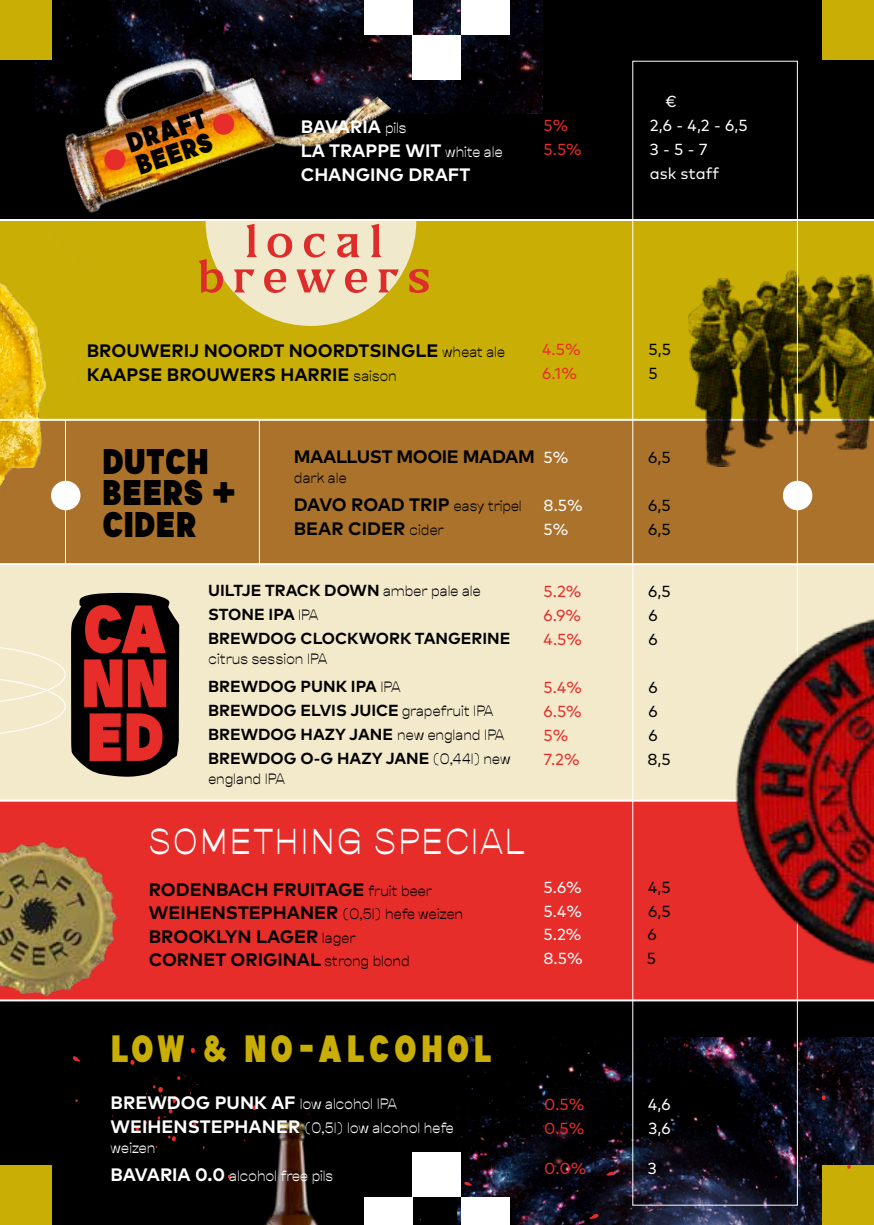
<style>
.page{position:relative;width:874px;height:1225px;background:#fff}
.page>*{position:absolute;margin:0;border:0;box-sizing:border-box;transform-origin:0 0}
.t1{font:37.8px "Funkturm";letter-spacing:.125em;color:#c8ae05;scale:.9 1}
.t2{font:300 36px "Opposit";letter-spacing:.035em;color:#fff}
.t3{font:35.4px/31.4px "Funkturm";color:#000}
.t4{font:27.6px/24.4px "Funkturm";color:#000}
.t5{font:700 18px/24px "Mark Pro";color:#000}
.t6{font:700 18px/24px "Mark Pro";color:#fff}
.t7{font:700 18px "Mark Pro";letter-spacing:-.02em;color:#000}
.t8{font:700 16px/24px "Mark Pro";color:#000}
.t9{font:16px/24px "Mark Pro";color:#fff}
.t10{font:16px "Mark Pro";color:#e62d2a}
.t11{font:16px "Mark Pro";color:#000}
.t12{font:16px "Mark Pro";color:#e62e2b}
.t13{font:300 15px/20px "Opposit";letter-spacing:-.04em;color:#fff}
.t14{font:300 15px "Opposit";letter-spacing:-.04em;color:#000}
.s1{font-family:"Opposit";font-weight:300;font-size:15px}
.s2{font-family:"Mark Pro";font-weight:700;font-size:18px}
</style>
<div class="page">
<div style="left:0;top:1001px;width:873px;height:224px;background:#000"></div>
<img style="left:457px;top:1037px;width:416px;height:188px">
<div style="left:461px;top:1197px;width:48px;height:28px;background:#fff"></div>
<div style="left:364px;top:1197px;width:48px;height:28px;background:#fff"></div>
<div style="left:412px;top:1152px;width:49px;height:45px;background:#fff"></div>
<svg style="left:73px;top:1056px;width:7px;height:5px"></svg>
<svg style="left:464px;top:1181px;width:7px;height:4px"></svg>
<svg style="left:190px;top:1047px;width:5px;height:6px"></svg>
<svg style="left:130px;top:1060px;width:5px;height:5px"></svg>
<svg style="left:252px;top:1105px;width:5px;height:5px"></svg>
<svg style="left:135px;top:1126px;width:4px;height:5px"></svg>
<svg style="left:227px;top:1174px;width:4px;height:5px"></svg>
<svg style="left:168px;top:1135px;width:10px;height:6px"></svg>
<svg style="left:153px;top:1074px;width:45px;height:52px"></svg>
<div style="left:0;top:563px;width:873px;height:237px;background:#f2eacb"></div>
<div style="left:0;top:800px;width:873px;height:199px;background:#e62d2a"></div>
<div style="left:822px;top:1165px;width:51px;height:60px;background:#c8ae05"></div>
<div style="left:0;top:1165px;width:51px;height:60px;background:#c8ae05"></div>
<div style="left:0;top:220px;width:873px;height:200px;background:#c8ae05"></div>
<div style="left:0;top:0;width:873px;height:220px;background:#000"></div>
<div style="left:0;top:420px;width:873px;height:144px;background:#aa722b"></div>
<img style="left:436px;top:0;width:106px;height:113px">
<img style="left:0;top:394px;width:108px;height:117px">
<hr style="left:0;top:219px;width:873px;height:2px;background:#fff">
<hr style="left:0;top:419px;width:873px;height:2px;background:#fff">
<hr style="left:0;top:563px;width:873px;height:2px;background:#fff">
<img style="left:687px;top:270px;width:186px;height:197px">
<div style="left:822px;top:0;width:51px;height:60px;background:#c8ae05"></div>
<hr style="left:259px;top:420px;width:1px;height:144px;background:#fff">
<hr style="left:65px;top:420px;width:1px;height:144px;background:#fff">
<svg style="left:589px;top:1213px;width:9px;height:6px"></svg>
<svg style="left:606px;top:1171px;width:7px;height:4px"></svg>
<svg style="left:821px;top:1095px;width:4px;height:5px"></svg>
<svg style="left:846px;top:1164px;width:4px;height:5px"></svg>
<div style="left:461px;top:0;width:48px;height:35px;background:#fff"></div>
<div style="left:412px;top:35px;width:49px;height:44px;background:#fff"></div>
<hr style="left:0;top:799px;width:873px;height:2px;background:#fff">
<img style="left:0;top:841px;width:117px;height:155px">
<img style="left:264px;top:1123px;width:54px;height:102px">
<img style="left:723px;top:601px;width:150px;height:380px">
<svg style="left:0;top:593px;width:179px;height:183px"></svg>
<div style="left:782px;top:481px;width:30px;height:29px;background:#fff;border-radius:50%"></div>
<div style="left:51px;top:481px;width:29px;height:29px;background:#fff;border-radius:50%"></div>
<img style="left:0;top:0;width:436px;height:394px">
<svg style="left:103px;top:148px;width:23px;height:23px"></svg>
<svg style="left:212px;top:112px;width:23px;height:24px"></svg>
<svg style="left:198px;top:221px;width:230px;height:105px"></svg>
<h3 class="t4" style="left:124px;top:133px;width:84px;rotate:-19deg">DRAFT<br>BEERS</h3>
<p class="t6" style="left:300px;top:113px;width:203px">BAVARIA <span class="s1">pils<br></span>LA TRAPPE WIT <span class="s1">white ale<br></span>CHANGING DRAFT</p>
<p class="t9" style="left:665px;top:88px;width:13px">€</p>
<p class="t10" style="left:543px;top:113px;width:26px">5%</p>
<p class="t9" style="left:649px;top:112px;width:99px">2,6 - 4,2 - 6,5</p>
<p class="t10" style="left:543px;top:137px;width:40px">5.5%</p>
<p class="t9" style="left:649px;top:136px;width:71px">3 - 5 - 7 ask staff</p>
<p class="t5" style="left:87px;top:337px;width:419px">BROUWERIJ NOORDT NOORDTSINGLE <span class="s1">wheat ale<br></span>KAAPSE BROUWERS HARRIE <span class="s1">saison</span></p>
<p class="t10" style="left:542px;top:337px;width:40px">4.5%</p>
<p class="t11" style="left:648px;top:337px;width:24px">5,5</p>
<p class="t10" style="left:542px;top:361px;width:36px">6.1%</p>
<p class="t11" style="left:648px;top:361px;width:11px">5</p>
<h3 class="t3" style="left:102px;top:447px;width:134px">DUTCH<br>BEERS +<br>CIDER</h3>
<p class="t7" style="left:293px;top:443px;width:242px">MAALLUST MOOIE MADAM</p>
<p class="t14" style="left:293px;top:469px;width:54px">dark ale</p>
<p class="t5" style="left:293px;top:491px;width:230px">DAVO ROAD TRIP <span class="s1">easy tripel<br></span>BEAR CIDER <span class="s1">cider</span></p>
<p class="t9" style="left:543px;top:444px;width:26px">5%</p>
<p class="t11" style="left:648px;top:445px;width:24px">6,5</p>
<p class="t9" style="left:543px;top:492px;width:41px">8.5%</p>
<p class="t11" style="left:648px;top:493px;width:24px">6,5</p>
<p class="t9" style="left:543px;top:516px;width:26px">5%</p>
<p class="t11" style="left:648px;top:517px;width:24px">6,5</p>
<p class="t8" style="left:208px;top:577px;width:304px">UILTJE TRACK DOWN <span class="s1">amber pale ale<br></span>STONE IPA <span class="s1">IPA<br></span>BREWDOG CLOCKWORK TANGERINE</p>
<p class="t14" style="left:208px;top:650px;width:121px">citrus session IPA</p>
<p class="t8" style="left:208px;top:673px;width:304px">BREWDOG PUNK IPA <span class="s1">IPA<br></span>BREWDOG ELVIS JUICE <span class="s1">grapefruit IPA<br></span>BREWDOG HAZY JANE <span class="s1">new england IPA<br></span>BREWDOG O-G HAZY JANE <span class="s1">(0,44l) new</span></p>
<p class="t14" style="left:208px;top:770px;width:78px">england IPA</p>
<h2 class="t2" style="left:149px;top:821px;width:377px">SOMETHING SPECIAL</h2>
<p class="t5" style="left:149px;top:875px;width:285px">RODENBACH FRUITAGE <span class="s1">fruit beer</span></p>
<p class="t14" style="left:149px;top:905px;width:316px"><span class="s2">WEIHENSTEPHANER</span> (0,5l) hefe weizen</p>
<p class="t5" style="left:149px;top:923px;width:263px;line-height:23.4px">BROOKLYN LAGER <span class="s1">lager<br></span>CORNET ORIGINAL <span class="s1">strong blond</span></p>
<p class="t10" style="left:543px;top:579px;width:39px">5.2%</p>
<p class="t11" style="left:648px;top:579px;width:24px">6,5</p>
<p class="t10" style="left:543px;top:603px;width:39px">6.9%</p>
<p class="t11" style="left:648px;top:603px;width:11px">6</p>
<p class="t10" style="left:543px;top:627px;width:40px">4.5%</p>
<p class="t11" style="left:648px;top:627px;width:11px">6</p>
<p class="t10" style="left:543px;top:675px;width:40px">5.4%</p>
<p class="t11" style="left:648px;top:675px;width:11px">6</p>
<p class="t10" style="left:543px;top:699px;width:40px">6.5%</p>
<p class="t11" style="left:648px;top:699px;width:11px">6</p>
<p class="t10" style="left:543px;top:723px;width:26px">5%</p>
<p class="t11" style="left:648px;top:723px;width:11px">6</p>
<p class="t10" style="left:543px;top:747px;width:38px">7.2%</p>
<p class="t11" style="left:647px;top:747px;width:25px">8,5</p>
<p class="t9" style="left:543px;top:874px;width:40px">5.6%</p>
<p class="t11" style="left:647px;top:875px;width:24px">4,5</p>
<p class="t9" style="left:543px;top:898px;width:40px">5.4%</p>
<p class="t11" style="left:648px;top:899px;width:24px">6,5</p>
<p class="t9" style="left:543px;top:921px;width:39px">5.2%</p>
<p class="t11" style="left:647px;top:922px;width:11px">6</p>
<p class="t9" style="left:543px;top:945px;width:41px">8.5%</p>
<p class="t11" style="left:646px;top:946px;width:11px">5</p>
<h1 class="t1" style="left:111px;top:1033px;width:424px">LOW &amp; NO-ALCOHOL</h1>
<p class="t6" style="left:110px;top:1088px;width:288px">BREWDOG PUNK AF <span class="s1">low alcohol IPA</span></p>
<p class="t13" style="left:110px;top:1117px;width:344px"><span class="s2">WEIHENSTEPHANER</span> (0,5l) low alcohol hefe weizen</p>
<p class="t13" style="left:110px;top:1165px;width:224px"><span class="s2">BAVARIA 0.0</span> alcohol free pils</p>
<p class="t12" style="left:544px;top:1092px;width:42px">0.5%</p>
<p class="t9" style="left:647px;top:1091px;width:24px">4,6</p>
<p class="t12" style="left:544px;top:1116px;width:42px">0.5%</p>
<p class="t9" style="left:648px;top:1115px;width:24px">3,6</p>
<p class="t12" style="left:544px;top:1156px;width:44px">0.0%</p>
<p class="t9" style="left:647px;top:1155px;width:10px">3</p>
</div>
